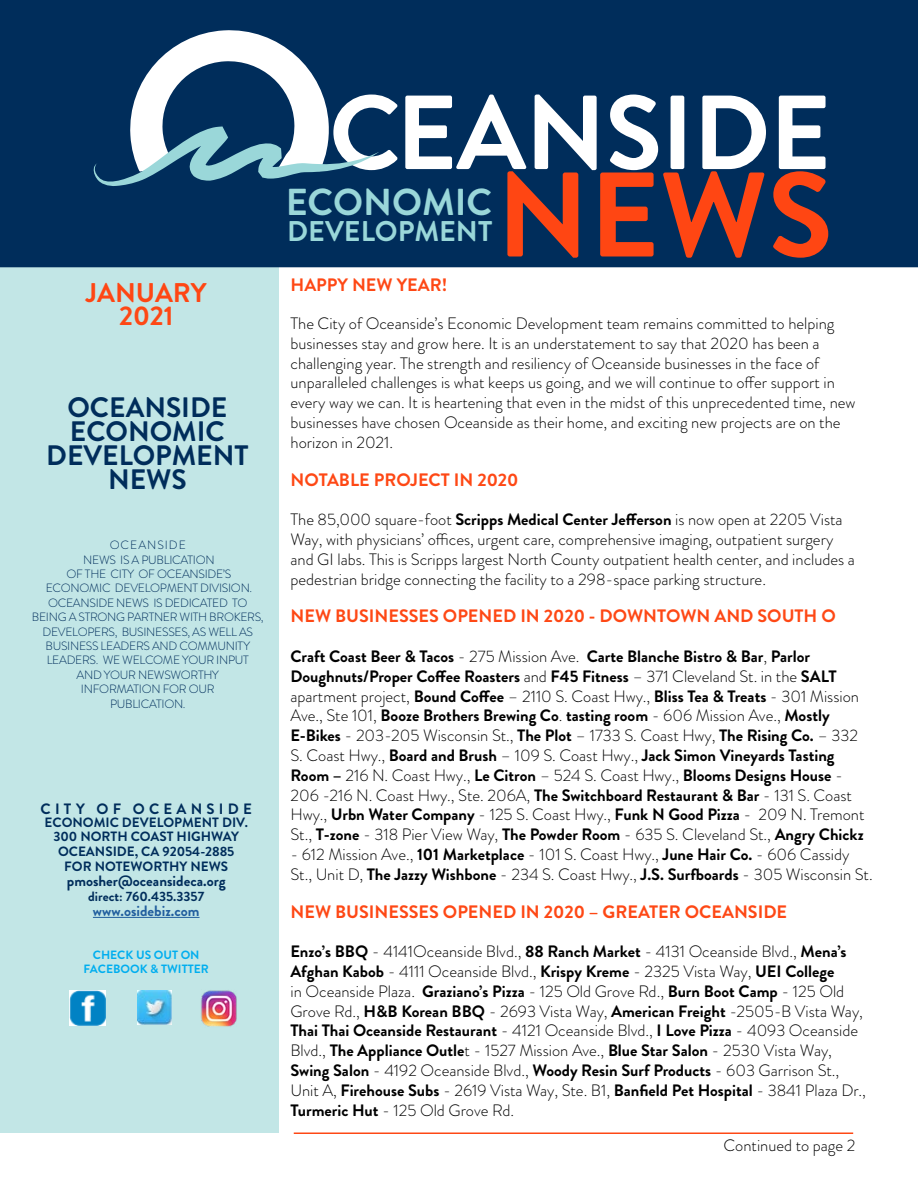
<style>
.page{position:relative;width:918px;height:1188px;background:#fff}
.page>*{position:absolute;margin:0;border:0;box-sizing:border-box;transform-origin:0 0}
.t1{font:700 120px "Brandon Grotesque";color:#ff4613}
.t2{font:700 105px "Brandon Grotesque";letter-spacing:-.01em;color:#fff}
.t3{font:700 37.5px "Brandon Grotesque";color:#9ad7d9}
.t4{font:700 28.5px "Brandon Grotesque";color:#9ad7d9}
.t5{font:700 28.2px/24px "Brandon Grotesque";color:#002d5b;text-align:center}
.t6{font:700 27px "Brandon Grotesque";color:#ff4613}
.t7{font:700 27px "Brandon Grotesque";color:#fe4815}
.t8{font:700 18px "Brandon Grotesque";color:#fe4815}
.t9{font:300 16.5px/19.8px "Brandon Grotesque";color:#000}
.t10{font:700 16.5px/19.8px "Brandon Grotesque";color:#000}
.t11{font:700 15px "Brandon Grotesque";color:#002d5b}
.t12{font:700 15px "Brandon Grotesque";color:#215e9e}
.t13{font:700 15px "Brandon Grotesque";letter-spacing:.28em;color:#002d5b}
.t14{font:700 13.5px/13.5px "Brandon Grotesque";color:#002d5b;text-align:center}
.t15{font:300 12px/14.4px "Brandon Grotesque";letter-spacing:-.025em;color:#002d5b;text-align:center}
.t16{font:700 12px/14.4px "Brandon Grotesque";color:#00aeef;text-align:center}
.s1{font-weight:700}
.s2{font-weight:300}
</style>
<div class="page">
<div style="left:0;top:268px;width:279px;height:865px;background:#c2e6e6"></div>
<hr style="left:93px;top:917px;width:107px;height:1px;background:#215e9e">
<img style="left:69px;top:990px;width:36px;height:36px">
<img style="left:138px;top:990px;width:34px;height:34px">
<div style="left:0;top:0;width:918px;height:267px;background:#002d5b"></div>
<svg style="left:91px;top:27px;width:288px;height:160px"></svg>
<img style="left:201px;top:990px;width:36px;height:37px">
<hr style="left:294px;top:1132px;width:559px;height:2px;background:#fe4815">
<h3 class="t6" style="left:86px;top:274px;width:122px">JANUARY</h3>
<h3 class="t7" style="left:119px;top:297px;width:56px">2021</h3>
<h3 class="t5" style="left:46px;top:395px;width:204px">OCEANSIDE<br>ECONOMIC<br>DEVELOPMENT<br>NEWS</h3>
<p class="t15" style="left:32px;top:538px;width:233px">OCEANSIDE<br>NEWS IS A PUBLICATION<br>OF THE CITY OF OCEANSIDE’S<br>ECONOMIC DEVELOPMENT DIVISION.<br>OCEANSIDE NEWS IS DEDICATED TO<br>BEING A STRONG PARTNER WITH BROKERS,<br>DEVELOPERS, BUSINESSES, AS WELL AS<br>BUSINESS LEADERS AND COMMUNITY<br>LEADERS. WE WELCOME YOUR INPUT<br>AND YOUR NEWSWORTHY<br>INFORMATION FOR OUR<br>PUBLICATION.</p>
<p class="t13" style="left:41px;top:798px;width:213px">CITY OF OCEANSIDE</p>
<p class="t14" style="left:45px;top:816px;width:205px">ECONOMIC DEVELOPMENT DIV.<br>300 NORTH COAST HIGHWAY</p>
<p class="t14" style="left:58px;top:844px;width:178px;line-height:15px">OCEANSIDE, CA 92054-2885<br>FOR NOTEWORTHY NEWS</p>
<p class="t11" style="left:67px;top:870px;width:160px">pmosher@oceansideca.org</p>
<p class="t14" style="left:88px;top:890px;width:118px">direct: 760.435.3357</p>
<p class="t12" style="left:93px;top:900px;width:108px">www.osidebiz.com</p>
<p class="t16" style="left:84px;top:948px;width:127px">CHECK US OUT ON<br>FACEBOOK &amp; TWITTER</p>
<h2 class="t2" style="left:329px;top:60px;width:503px">CEANSIDE</h2>
<h1 class="t1" style="left:496px;top:131px;width:338px">NEWS</h1>
<h3 class="t3" style="left:286px;top:176px;width:208px">ECONOMIC</h3>
<h3 class="t4" style="left:287px;top:211px;width:207px">DEVELOPMENT</h3>
<p class="t8" style="left:291px;top:272px;width:158px">HAPPY NEW YEAR!</p>
<p class="t9" style="left:291px;top:314px;width:567px">The City of Oceanside’s Economic Development team remains committed to helping businesses stay and grow here. It is an understatement to say that 2020 has been a challenging year. The strength and resiliency of Oceanside businesses in the face of unparalleled challenges is what keeps us going, and we will continue to offer support in every way we can. It is heartening that even in the midst of this unprecedented time, new businesses have chosen Oceanside as their home, and exciting new projects are on the horizon in 2021.</p>
<p class="t8" style="left:291px;top:467px;width:229px">NOTABLE PROJECT IN 2020</p>
<p class="t9" style="left:291px;top:510px;width:566px">The 85,000 square-foot <span class="s1">Scripps Medical Center Jefferson</span> is now open at 2205 Vista Way, with physicians’ offices, urgent care, comprehensive imaging, outpatient surgery and GI labs. This is Scripps largest North County outpatient health center, and includes a pedestrian bridge connecting the facility to a 298-space parking structure.</p>
<p class="t8" style="left:291px;top:604px;width:547px">NEW BUSINESSES OPENED IN 2020 - DOWNTOWN AND SOUTH O</p>
<p class="t10" style="left:291px;top:647px;width:575px">Craft Coast Beer &amp; Tacos <span class="s2">- 275 Mission Ave.</span> Carte Blanche Bistro &amp; Bar<span class="s2">,</span> Parlor Doughnuts/Proper Coffee Roasters <span class="s2">and</span> F45 Fitness <span class="s2">– 371 Cleveland St. in the</span> SALT <span class="s2">apartment project,</span> Bound Coffee <span class="s2">– 2110 S. Coast Hwy.,</span> Bliss Tea &amp; Treats <span class="s2">- 301 Mission Ave., Ste 101,</span> Booze Brothers Brewing Co<span class="s2">.</span> tasting room <span class="s2">- 606 Mission Ave.,</span> Mostly E-Bikes <span class="s2">- 203-205 Wisconsin St.,</span> The Plot <span class="s2">– 1733 S. Coast Hwy,</span> The Rising Co. <span class="s2">– 332<br>S. Coast Hwy.,</span> Board and Brush <span class="s2">– 109 S. Coast Hwy.,</span> Jack Simon Vineyards Tasting Room – <span class="s2">216 N. Coast Hwy.,</span> Le Citron <span class="s2">– 524 S. Coast Hwy.,</span> Blooms Designs House <span class="s2">- 206 -216 N. Coast Hwy., Ste. 206A,</span> The Switchboard Restaurant &amp; Bar <span class="s2">- 131 S. Coast Hwy.,</span> Urbn Water Company <span class="s2">- 125 S. Coast Hwy.,</span> Funk N Good Pizza <span class="s2">- 209 N. Tremont St.,</span> T-zone <span class="s2">- 318 Pier View Way,</span> The Powder Room <span class="s2">- 635 S. Cleveland St.,</span> Angry Chickz</p>
<p class="t9" style="left:291px;top:845px;width:584px">- 612 Mission Ave., <span class="s1">101 Marketplace</span> - 101 S. Coast Hwy., <span class="s1">June Hair Co.</span> - 606 Cassidy<br>St., Unit D, <span class="s1">The Jazzy Wishbone</span> - 234 S. Coast Hwy., <span class="s1">J.S. Surfboards</span> - 305 Wisconsin St.</p>
<p class="t8" style="left:291px;top:899px;width:498px">NEW BUSINESSES OPENED IN 2020 – GREATER OCEANSIDE</p>
<p class="t9" style="left:291px;top:942px;width:577px"><span class="s1">Enzo’s BBQ</span> - 4141Oceanside Blvd., <span class="s1">88 Ranch Market</span> - 4131 Oceanside Blvd., <span class="s1">Mena’s Afghan Kabob</span> - 4111 Oceanside Blvd., <span class="s1">Krispy Kreme</span> - 2325 Vista Way, <span class="s1">UEI College<br></span>in Oceanside Plaza. <span class="s1">Graziano’s Pizza</span> - 125 Old Grove Rd., <span class="s1">Burn Boot Camp</span> - 125 Old Grove Rd., <span class="s1">H&amp;B Korean BBQ</span> - 2693 Vista Way, <span class="s1">American Freight</span> -2505-B Vista Way, <span class="s1">Thai Thai Oceanside Restaurant</span> - 4121 Oceanside Blvd., <span class="s1">I Love Pizza</span> - 4093 Oceanside Blvd., <span class="s1">The Appliance Outle</span>t - 1527 Mission Ave., <span class="s1">Blue Star Salon</span> - 2530 Vista Way, <span class="s1">Swing Salon</span> - 4192 Oceanside Blvd., <span class="s1">Woody Resin Surf Products</span> - 603 Garrison St., Unit A, <span class="s1">Firehouse Subs</span> - 2619 Vista Way, Ste. B1, <span class="s1">Banfield Pet Hospital</span> - 3841 Plaza Dr., <span class="s1">Turmeric Hut</span> - 125 Old Grove Rd.</p>
<p class="t9" style="left:724px;top:1135px;width:133px">Continued to page 2</p>
</div>
